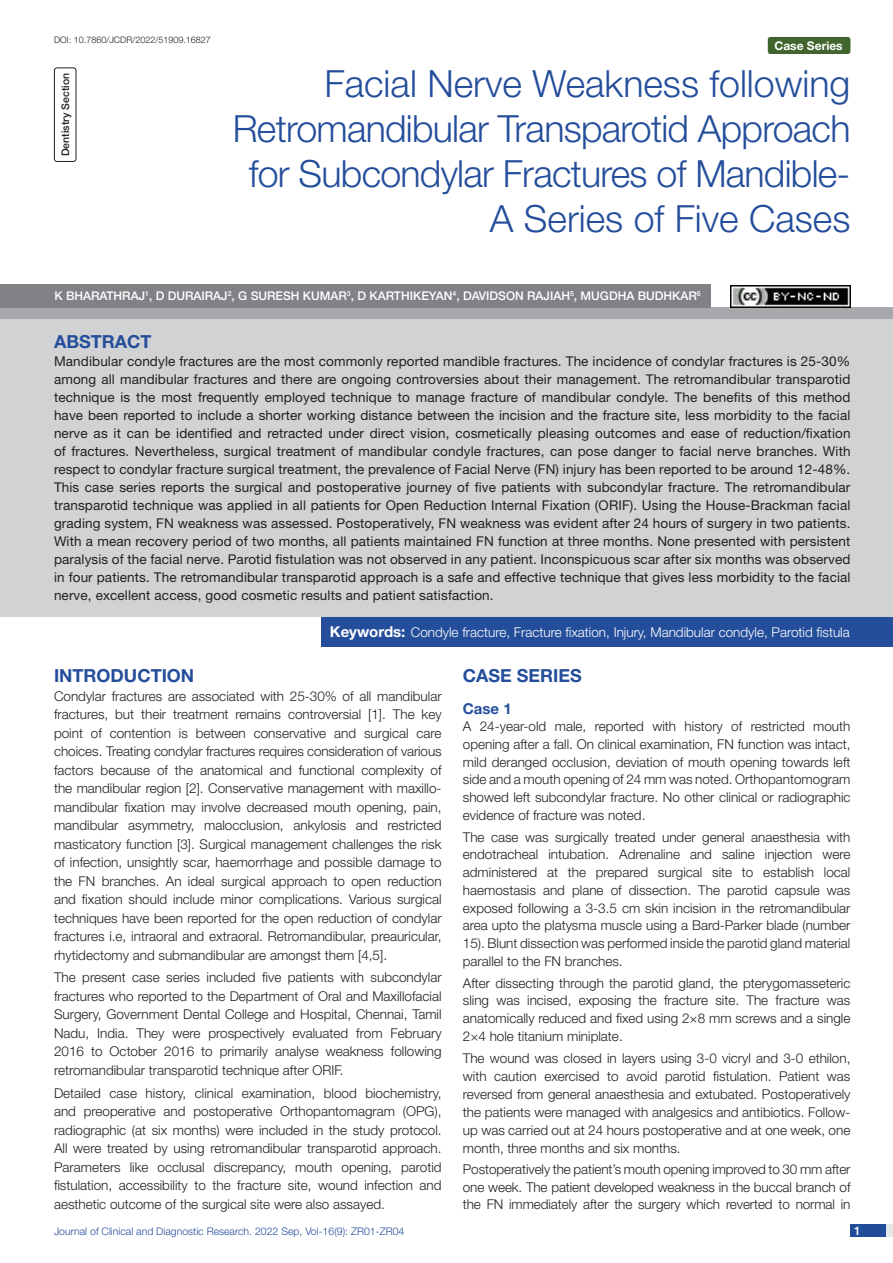
<style>
.page{position:relative;width:893px;height:1263px;background:#fff}
.page>*{position:absolute;margin:0;border:0;box-sizing:border-box;transform-origin:0 0}
.t1{font:300 37.5px/45px "Helvetica Neue";letter-spacing:-.02em;color:#244e9b;text-align:right}
.Heading{font:700 18px "Helvetica Neue";color:#244e9b}
.Abstract_head{font:700 18px "Helvetica Neue";color:#244e9b}
.HEAD_2{font:700 15px "Helvetica Neue";color:#244e9b}
.Body_text{font:300 13.5px/18.5px "Helvetica Neue";color:#231f20;text-align:justify}
.Abstract_Text{font:13.5px/18px "Helvetica Neue";letter-spacing:.01em;color:#231f20;text-align:justify}
.Key_words{font:300 13.5px "Helvetica Neue";color:#fff}
.Author{font:500 12px "Helvetica Neue";color:#fff}
.t2{font:700 12px "Helvetica Neue";color:#fff}
.t3{font:300 10.5px "Helvetica Neue";color:#244e9b}
.section{font:500 10.5px "Helvetica Neue";color:#231f20}
.DOI{font:300 9px "Helvetica Neue";color:#231f20}
.s1{font-weight:700;font-size:15px}
</style>
<div class="page">
<div style="left:850px;top:1224px;width:43px;height:13px;background:#e6e7e9"></div>
<div style="left:850px;top:1224px;width:35px;height:13px;background:#214c99"></div>
<div style="left:768px;top:37px;width:82px;height:17px;background:#42652f;border-radius:3px"></div>
<div style="left:54px;top:67px;width:22px;height:95px;border:1px solid #231f20;border-radius:3px"></div>
<div style="left:0;top:308px;width:893px;height:12px;background:#a8a9ad"></div>
<div style="left:0;top:284px;width:711px;height:24px;background:#808285"></div>
<div style="left:0;top:320px;width:893px;height:297px;background:#d1d2d4"></div>
<div style="left:322px;top:617px;width:571px;height:29px;background:#244e9b"></div>
<img style="left:730px;top:285px;width:120px;height:23px">
<p class="DOI" style="left:54px;top:35px;width:158px">DOI: 10.7860/JCDR/2022/51909.16827</p>
<p class="t2" style="left:774px;top:38px;width:70px">Case Series</p>
<p class="section" style="left:59px;top:156px;width:85px;rotate:-90deg">DENTISTRY SECTION</p>
<p class="t1" style="left:233px;top:60px;width:619px">Facial Nerve Weakness following Retromandibular Transparotid Approach for Subcondylar Fractures of Mandible-A Series of Five Cases</p>
<p class="Author" style="left:54px;top:288px;width:648px">K BHARATHRAJ<sup>1</sup>, D DURAIRAJ<sup>2</sup>, G SURESH KUMAR<sup>3</sup>, D KARTHIKEYAN<sup>4</sup>, DAVIDSON RAJIAH<sup>5</sup>, MUGD HA BUDHKAR<sup>6</sup></p>
<p class="Abstract_head" style="left:54px;top:330px;width:99px">ABSTRACT</p>
<p class="Abstract_Text" style="left:54px;top:352px;width:798px">Mandibular condyle fractures are the most commonly reported mandible fractures. The incidence of condylar fractures is 25-30% among all mandibular fractures and there are ongoing controversies about their management. The retromandibular transparotid technique is the most frequently employed technique to manage fracture of mandibular condyle. The benefits of this method have been reported to include a shorter working distance between the incision and the fracture site, less morbidity to the facial nerve as it can be identified and retracted under direct vision, cosmetically pleasing outcomes and ease of reduction/fixation of fractures. Nevertheless, surgical treatment of mandibular condyle fractures, can pose danger to facial nerve branches. With respect to condylar fracture surgical treatment, the prevalence of Facial Nerve (FN) injury has been reported to be around 12-48%.<br>This case series reports the surgical and postoperative journey of five patients with subcondylar fracture. The retromandibular transparotid technique was applied in all patients for Open Reduction Internal Fixation (ORIF). Using the House-Brackman facial grading system, FN weakness was assessed. Postoperatively, FN weakness was evident after 24 hours of surgery in two patients.<br>With a mean recovery period of two months, all patients maintained FN function at three months. None presented with persistent paralysis of the facial nerve. Parotid fistulation was not observed in any patient. Inconspicuous scar after six months was observed in four patients. The retromandibular transparotid approach is a safe and effective technique that gives less morbidity to the facial nerve, excellent access, good cosmetic results and patient satisfaction.</p>
<p class="Key_words" style="left:330px;top:624px;width:521px"><span class="s1">Keywords:</span> Condyle fracture, Fracture fixation, Injury, Mandibular condyle, Parotid fistula</p>
<p class="Heading" style="left:54px;top:664px;width:142px">INTRODUCTION</p>
<p class="Body_text" style="left:54px;top:686px;width:389px">Condylar fractures are associated with 25-30% of all mandibular fractures, but their treatment remains controversial [1]. The key point of contention is between conservative and surgical care choices. Treating condylar fractures requires consideration of various factors because of the anatomical and functional complexity of the mandibular region [2]. Conservative management with maxillo&shy;mandibular fixation may involve decreased mouth opening, pain, mandibular asymmetry, malocclusion, ankylosis and restricted masticatory function [3]. Surgical management challenges the risk of infection, unsightly scar, haemorrhage and possible damage to the FN branches. An ideal surgical approach to open reduction and fixation should include minor complications. Various surgical techniques have been reported for the open reduction of condylar fractures i.e, intraoral and extraoral. Retromandibular, preauricular, rhytidectomy and submandibular are amongst them [4,5].</p>
<p class="Body_text" style="left:54px;top:968px;width:389px">The present case series included five patients with subcondylar fractures who reported to the Department of Oral and Maxillofacial Surgery, Government Dental College and Hospital, Chennai, Tamil Nadu, India. They were prospectively evaluated from February 2016 to October 2016 to primarily analyse weakness following retromandibular transparotid technique after ORIF.</p>
<p class="Body_text" style="left:54px;top:1083px;width:389px">Detailed case history, clinical examination, blood biochemistry, and preoperative and postoperative Orthopantomagram (OPG), radiographic (at six months) were included in the study protocol.<br>All were treated by using retromandibular transparotid approach.<br>Parameters like occlusal discrepancy, mouth opening, parotid fistulation, accessibility to the fracture site, wound infection and aesthetic outcome of the surgical site were also assayed.</p>
<p class="Heading" style="left:463px;top:664px;width:121px">CASE SERIES</p>
<p class="HEAD_2" style="left:463px;top:699px;width:50px">Case 1</p>
<p class="Body_text" style="left:463px;top:717px;width:389px;line-height:17.7px">A 24-year-old male, reported with history of restricted mouth opening after a fall. On clinical examination, FN function was intact, mild deranged occlusion, deviation of mouth opening towards left side and a mouth opening of 24 mm was noted. Orthopantomogram showed left subcondylar fracture. No other clinical or radiographic evidence of fracture was noted.</p>
<p class="Body_text" style="left:463px;top:828px;width:389px;line-height:17.7px">The case was surgically treated under general anaesthesia with endotracheal intubation. Adrenaline and saline injection were administered at the prepared surgical site to establish local haemostasis and plane of dissection. The parotid capsule was exposed following a 3-3.5 cm skin incision in the retromandibular area upto the platysma muscle using a Bard-Parker blade (number 15). Blunt dissection was performed inside the parotid gland material parallel to the FN branches.</p>
<p class="Body_text" style="left:463px;top:974px;width:389px;line-height:17.7px">After dissecting through the parotid gland, the pterygomasseteric sling was incised, exposing the fracture site. The fracture was anatomically reduced and fixed using 2×8 mm screws and a single 2×4 hole titanium miniplate.</p>
<p class="Body_text" style="left:463px;top:1049px;width:389px;line-height:18px">The wound was closed in layers using 3-0 vicryl and 3-0 ethilon, with caution exercised to avoid parotid fistulation. Patient was reversed from general anaesthesia and extubated. Postoperatively the patients were managed with analgesics and antibiotics. Follow&shy;up was carried out at 24 hours postoperative and at one week, one month, three months and six months.</p>
<p class="Body_text" style="left:463px;top:1160px;width:389px;line-height:17.2px">Postoperatively the patient’s mouth opening improved to 30 mm after one week. The patient developed weakness in the buccal branch of the FN immediately after the surgery which reverted to normal in</p>
<p class="t3" style="left:54px;top:1225px;width:352px">Journal of Clinical and Diagnostic Research. 2022 Sep, Vol-16(9): ZR01-ZR04</p>
<p class="Author" style="left:854px;top:1223px;width:8px">1</p>
</div>
